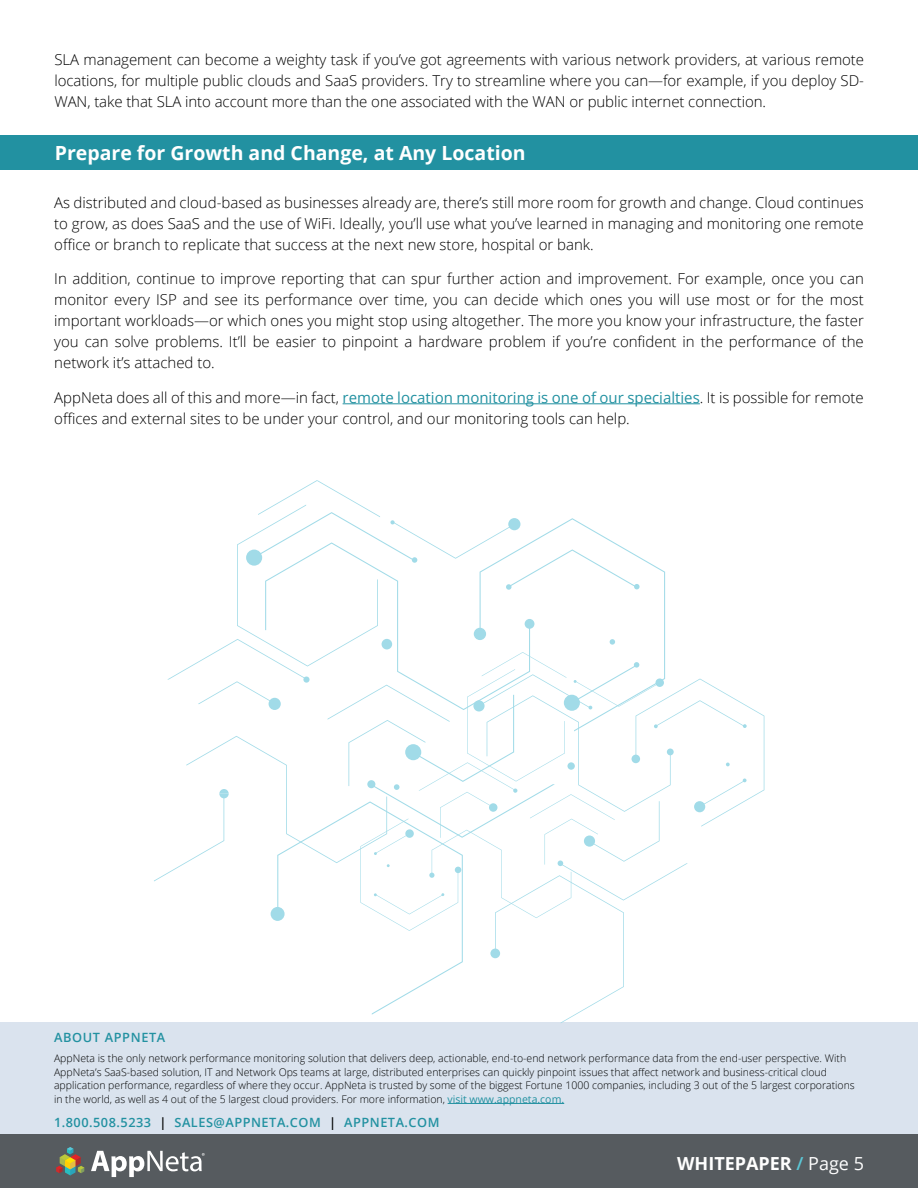
<style>
.page{position:relative;width:918px;height:1188px;background:#fff}
.page>*{position:absolute;margin:0;border:0;box-sizing:border-box;transform-origin:0 0}
.t1{font:700 19.5px "Open Sans";color:#fff}
.t2{font:700 18px "Open Sans";color:#fff}
.t3{font:300 15px/21px "Open Sans";color:#000;text-align:justify}
.t4{font:600 12.75px "Open Sans";letter-spacing:.04em;color:#2291a1}
.t5{font:300 10.5px/13.5px "Open Sans";color:#000101}
.s1{font-weight:400;color:#2291a1}
.s2{color:#000101}
.s3{font-weight:600;color:#5bc7d6}
.s4{font-weight:400}
</style>
<div class="page">
<div style="left:0;top:1134px;width:918px;height:54px;background:#565b5f"></div>
<svg style="left:91px;top:1151px;width:114px;height:26px"></svg>
<svg style="left:56px;top:1147px;width:28px;height:28px"></svg>
<div style="left:0;top:1023px;width:918px;height:111px;background:#dae3ee"></div>
<hr style="left:448px;top:1103px;width:116px;height:1px;background:#2291a1">
<hr style="left:343px;top:403px;width:357px;height:1px;background:#2291a1">
<div style="left:0;top:136px;width:918px;height:34px;background:#2291a1"></div>
<svg style="left:154px;top:480px;width:610px;height:543px"></svg>
<div style="left:367px;top:780px;width:8px;height:8px;background:#a1dbe8;border-radius:50%"></div>
<div style="left:271px;top:907px;width:14px;height:14px;background:#a1dbe8;border-radius:50%"></div>
<p class="t3" style="left:54px;top:49px;width:811px">SLA management can become a weighty task if you’ve got agreements with various network providers, at various remote locations, for multiple public clouds and SaaS providers. Try to streamline where you can—for example, if you deploy SD-WAN, take that SLA into account more than the one associated with the WAN or public internet connection.</p>
<h1 class="t1" style="left:55px;top:139px;width:472px">Prepare for Growth and Change, at Any Location</h1>
<p class="t3" style="left:54px;top:191px;width:811px">As distributed and cloud-based as businesses already are, there’s still more room for growth and change. Cloud continues to grow, as does SaaS and the use of WiFi. Ideally, you’ll use what you’ve learned in managing and monitoring one remote office or branch to replicate that success at the next new store, hospital or bank.</p>
<p class="t3" style="left:54px;top:268px;width:811px">In addition, continue to improve reporting that can spur further action and improvement. For example, once you can monitor every ISP and see its performance over time, you can decide which ones you will use most or for the most important workloads—or which ones you might stop using altogether. The more you know your infrastructure, the faster you can solve problems. It’ll be easier to pinpoint a hardware problem if you’re confident in the performance of the network it’s attached to.</p>
<p class="t3" style="left:54px;top:386px;width:811px">AppNeta does all of this and more—in fact, <span class="s1">remote location monitoring is one of our specialties</span>. It is possible for remote offices and external sites to be under your control, and our monitoring tools can help.</p>
<p class="t4" style="left:54px;top:1029px;width:113px">ABOUT APPNETA</p>
<p class="t5" style="left:54px;top:1051px;width:802px">AppNeta is the only network performance monitoring solution that delivers deep, actionable, end-to-end network performance data from the end-user perspective. With AppNeta’s SaaS-based solution, IT and Network Ops teams at large, distributed enterprises can quickly pinpoint issues that affect network and business-critical cloud application performance, regardless of where they occur. AppNeta is trusted by some of the biggest Fortune 1000 companies, including 3 out of the 5 largest corporations in the world, as well as 4 out of the 5 largest cloud providers. For more information, <span class="s1">visit www.appneta.com.</span></p>
<p class="t4" style="left:54px;top:1113px;width:387px">1.800.508.5233 <span class="s2">|</span> SALES@APPNETA.COM <span class="s2">|</span> APPNETA.COM</p>
<p class="t2" style="left:677px;top:1151px;width:188px">WHITEPAPER <span class="s3">/</span> <span class="s4">Page 5</span></p>
</div>
